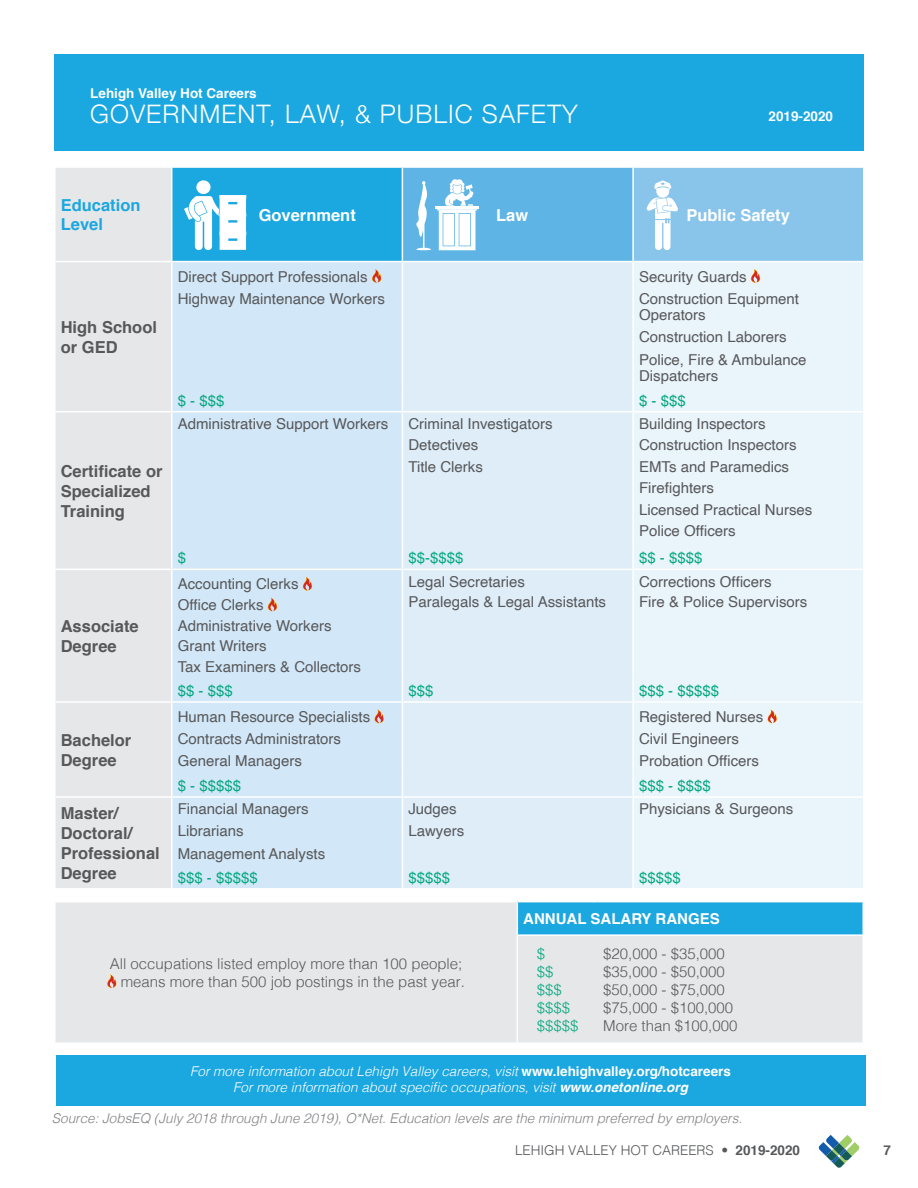
<style>
.page{position:relative;width:918px;height:1188px;background:#fff}
.page>*{position:absolute;margin:0;border:0;box-sizing:border-box;transform-origin:0 0}
.t1{font:300 25.5px "Helvetica Neue";letter-spacing:.04em;color:#fff}
.t2{font:700 16.5px/19.8px "Helvetica";color:#57585a}
.t3{font:700 16.5px "Helvetica";color:#fff}
.t4{font:700 16.5px/19.8px "Helvetica";color:#1ba7df}
.t5{font:15px/16.5px "Helvetica";color:#57585a}
.t6{font:300 15px "Helvetica";color:#57585a}
.t7{font:15px "Helvetica";color:#00a77e}
.t8{font:700 15px "Helvetica";color:#fff}
.t9{font:300 15px "Helvetica";color:#00a77e}
.t10{font:italic 300 13.5px "Helvetica";color:#fff}
.t11{font:italic 300 13.5px "Helvetica";color:#808285}
.t12{font:300 13.5px "Helvetica";color:#57585a}
.t13{font:700 13.5px "Helvetica";color:#fff}
.t14{font:700 13.5px "Helvetica";color:#57585a}
.s1{font-weight:700;font-style:normal}
.s2{font-weight:700}
</style>
<div class="page">
<svg style="left:819px;top:1135px;width:41px;height:33px"></svg>
<div style="left:54px;top:54px;width:810px;height:96px;background:#1ba7df"></div>
<div style="left:56px;top:168px;width:115px;height:720px;background:#e6e7e9"></div>
<div style="left:172px;top:167px;width:230px;height:95px;background:#1ba7df"></div>
<div style="left:402px;top:167px;width:231px;height:95px;background:#5db4e5"></div>
<div style="left:633px;top:167px;width:231px;height:95px;background:#89c4eb"></div>
<div style="left:172px;top:262px;width:230px;height:626px;background:#d2e7f7"></div>
<div style="left:403px;top:262px;width:229px;height:626px;background:#deedf8"></div>
<div style="left:634px;top:262px;width:229px;height:626px;background:#eaf4fb"></div>
<hr style="left:172px;top:166px;width:230px;height:2px;background:#fff">
<hr style="left:402px;top:166px;width:231px;height:2px;background:#fff">
<hr style="left:402px;top:168px;width:1px;height:93px;background:#fff">
<hr style="left:633px;top:166px;width:232px;height:2px;background:#fff">
<hr style="left:632px;top:168px;width:2px;height:93px;background:#fff">
<hr style="left:863px;top:168px;width:2px;height:93px;background:#fff">
<hr style="left:54px;top:261px;width:118px;height:1px;background:#fff">
<hr style="left:172px;top:261px;width:230px;height:1px;background:#fff">
<hr style="left:402px;top:261px;width:231px;height:1px;background:#fff">
<hr style="left:633px;top:261px;width:232px;height:1px;background:#fff">
<hr style="left:54px;top:411px;width:118px;height:1px;background:#fff">
<hr style="left:172px;top:411px;width:230px;height:1px;background:#fff">
<hr style="left:402px;top:411px;width:231px;height:1px;background:#fff">
<hr style="left:633px;top:411px;width:232px;height:1px;background:#fff">
<hr style="left:54px;top:569px;width:118px;height:1px;background:#fff">
<hr style="left:172px;top:569px;width:230px;height:1px;background:#fff">
<hr style="left:402px;top:569px;width:231px;height:1px;background:#fff">
<hr style="left:633px;top:569px;width:232px;height:1px;background:#fff">
<hr style="left:54px;top:701px;width:118px;height:2px;background:#fff">
<hr style="left:172px;top:701px;width:230px;height:2px;background:#fff">
<hr style="left:402px;top:701px;width:231px;height:2px;background:#fff">
<hr style="left:633px;top:701px;width:232px;height:2px;background:#fff">
<hr style="left:54px;top:796px;width:118px;height:2px;background:#fff">
<hr style="left:172px;top:796px;width:230px;height:2px;background:#fff">
<hr style="left:402px;top:796px;width:231px;height:2px;background:#fff">
<hr style="left:633px;top:796px;width:232px;height:2px;background:#fff">
<svg style="left:371px;top:269px;width:14px;height:14px"></svg>
<svg style="left:750px;top:269px;width:13px;height:14px"></svg>
<svg style="left:302px;top:577px;width:13px;height:14px"></svg>
<svg style="left:267px;top:598px;width:13px;height:14px"></svg>
<svg style="left:374px;top:709px;width:13px;height:14px"></svg>
<svg style="left:767px;top:709px;width:13px;height:14px"></svg>
<div style="left:56px;top:902px;width:806px;height:140px;background:#e6e7e9"></div>
<div style="left:517px;top:902px;width:346px;height:33px;background:#1ba7df"></div>
<hr style="left:517px;top:902px;width:1px;height:32px;background:#fff">
<hr style="left:517px;top:936px;width:1px;height:106px;background:#fff">
<hr style="left:862px;top:902px;width:2px;height:32px;background:#fff">
<hr style="left:517px;top:934px;width:80px;height:2px;background:#fff">
<hr style="left:597px;top:934px;width:267px;height:2px;background:#fff">
<svg style="left:107px;top:974px;width:13px;height:14px"></svg>
<div style="left:56px;top:1055px;width:810px;height:51px;background:#1ba7df"></div>
<svg style="left:184px;top:180px;width:62px;height:70px"></svg>
<svg style="left:416px;top:181px;width:15px;height:70px"></svg>
<svg style="left:437px;top:179px;width:40px;height:71px"></svg>
<hr style="left:436px;top:206px;width:43px;height:3px;background:#fff">
<svg style="left:647px;top:180px;width:31px;height:70px"></svg>
<p class="t13" style="left:90px;top:82px;width:168px">Lehigh Valley Hot Careers</p>
<p class="t1" style="left:90px;top:94px;width:489px">GOVERNMENT, LAW, &amp; PUBLIC SAFETY</p>
<p class="t13" style="left:769px;top:105px;width:66px">2019-2020</p>
<p class="t4" style="left:61px;top:195px;width:81px">Education<br>Level</p>
<p class="t3" style="left:259px;top:201px;width:99px">Government</p>
<p class="t3" style="left:496px;top:201px;width:34px">Law</p>
<p class="t3" style="left:686px;top:201px;width:105px">Public Safety</p>
<p class="t2" style="left:61px;top:317px;width:98px">High School or GED</p>
<p class="t2" style="left:61px;top:461px;width:103px">Certificate or</p>
<p class="t2" style="left:61px;top:481px;width:91px">Specialized</p>
<p class="t2" style="left:61px;top:501px;width:66px">Training</p>
<p class="t2" style="left:61px;top:616px;width:79px">Associate<br>Degree</p>
<p class="t2" style="left:61px;top:730px;width:72px">Bachelor</p>
<p class="t2" style="left:61px;top:750px;width:57px">Degree</p>
<p class="t2" style="left:61px;top:804px;width:59px">Master/</p>
<p class="t2" style="left:61px;top:824px;width:73px">Doctoral/</p>
<p class="t2" style="left:61px;top:844px;width:101px">Professional</p>
<p class="t2" style="left:61px;top:863px;width:57px">Degree</p>
<p class="t5" style="left:178px;top:269px;width:192px">Direct Support Professionals</p>
<p class="t5" style="left:178px;top:291px;width:209px">Highway Maintenance Workers</p>
<p class="t5" style="left:639px;top:269px;width:109px">Security Guards</p>
<p class="t5" style="left:639px;top:291px;width:162px">Construction Equipment<br>Operators</p>
<p class="t5" style="left:639px;top:329px;width:149px">Construction Laborers</p>
<p class="t5" style="left:639px;top:352px;width:169px">Police, Fire &amp; Ambulance<br>Dispatchers</p>
<p class="t7" style="left:178px;top:389px;width:48px">$ - $$$</p>
<p class="t7" style="left:639px;top:389px;width:48px">$ - $$$</p>
<p class="t5" style="left:178px;top:416px;width:212px">Administrative Support Workers</p>
<p class="t5" style="left:408px;top:416px;width:146px">Criminal Investigators</p>
<p class="t5" style="left:408px;top:437px;width:72px">Detectives</p>
<p class="t5" style="left:408px;top:459px;width:76px">Title Clerks</p>
<p class="t5" style="left:639px;top:416px;width:128px">Building Inspectors</p>
<p class="t5" style="left:639px;top:437px;width:159px">Construction Inspectors</p>
<p class="t5" style="left:639px;top:459px;width:152px">EMTs and Paramedics</p>
<p class="t5" style="left:639px;top:480px;width:77px">Firefighters</p>
<p class="t5" style="left:639px;top:502px;width:175px">Licensed Practical Nurses</p>
<p class="t5" style="left:639px;top:523px;width:98px">Police Officers</p>
<p class="t7" style="left:178px;top:547px;width:10px">$</p>
<p class="t7" style="left:408px;top:547px;width:57px">$$-$$$$</p>
<p class="t7" style="left:639px;top:547px;width:65px">$$ - $$$$</p>
<p class="t5" style="left:178px;top:576px;width:122px">Accounting Clerks</p>
<p class="t5" style="left:178px;top:597px;width:87px">Office Clerks</p>
<p class="t5" style="left:178px;top:618px;width:155px">Administrative Workers</p>
<p class="t5" style="left:178px;top:638px;width:90px">Grant Writers</p>
<p class="t5" style="left:178px;top:659px;width:185px">Tax Examiners &amp; Collectors</p>
<p class="t5" style="left:408px;top:574px;width:118px">Legal Secretaries</p>
<p class="t5" style="left:408px;top:594px;width:199px">Paralegals &amp; Legal Assistants</p>
<p class="t5" style="left:639px;top:574px;width:134px">Corrections Officers</p>
<p class="t5" style="left:639px;top:594px;width:170px">Fire &amp; Police Supervisors</p>
<p class="t7" style="left:178px;top:679px;width:57px">$$ - $$$</p>
<p class="t7" style="left:408px;top:679px;width:27px">$$$</p>
<p class="t7" style="left:639px;top:679px;width:82px">$$$ - $$$$$</p>
<p class="t5" style="left:178px;top:709px;width:194px">Human Resource Specialists</p>
<p class="t5" style="left:178px;top:731px;width:165px">Contracts Administrators</p>
<p class="t5" style="left:178px;top:753px;width:126px">General Managers</p>
<p class="t5" style="left:639px;top:709px;width:126px">Registered Nurses</p>
<p class="t5" style="left:639px;top:731px;width:102px">Civil Engineers</p>
<p class="t5" style="left:639px;top:753px;width:122px">Probation Officers</p>
<p class="t7" style="left:178px;top:774px;width:65px">$ - $$$$$</p>
<p class="t7" style="left:639px;top:774px;width:73px">$$$ - $$$$</p>
<p class="t5" style="left:178px;top:801px;width:132px">Financial Managers</p>
<p class="t5" style="left:178px;top:823px;width:67px">Librarians</p>
<p class="t5" style="left:178px;top:846px;width:149px">Management Analysts</p>
<p class="t5" style="left:408px;top:801px;width:50px">Judges</p>
<p class="t5" style="left:408px;top:823px;width:57px">Lawyers</p>
<p class="t5" style="left:639px;top:801px;width:156px">Physicians &amp; Surgeons</p>
<p class="t7" style="left:178px;top:866px;width:82px">$$$ - $$$$$</p>
<p class="t7" style="left:408px;top:866px;width:43px">$$$$$</p>
<p class="t7" style="left:639px;top:866px;width:43px">$$$$$</p>
<p class="t6" style="left:110px;top:951px;width:354px">All occupations listed employ more than 100 people;</p>
<p class="t6" style="left:121px;top:969px;width:346px">means more than 500 job postings in the past year.</p>
<p class="t8" style="left:523px;top:907px;width:198px">ANNUAL SALARY RANGES</p>
<p class="t9" style="left:537px;top:940px;width:10px">$</p>
<p class="t9" style="left:537px;top:958px;width:18px">$$</p>
<p class="t9" style="left:537px;top:976px;width:27px">$$$</p>
<p class="t9" style="left:537px;top:994px;width:35px">$$$$</p>
<p class="t9" style="left:537px;top:1012px;width:43px">$$$$$</p>
<p class="t6" style="left:603px;top:940px;width:123px">$20,000 - $35,000</p>
<p class="t6" style="left:603px;top:958px;width:123px">$35,000 - $50,000</p>
<p class="t6" style="left:603px;top:976px;width:123px">$50,000 - $75,000</p>
<p class="t6" style="left:603px;top:994px;width:132px">$75,000 - $100,000</p>
<p class="t6" style="left:603px;top:1012px;width:136px">More than $100,000</p>
<p class="t10" style="left:190px;top:1060px;width:542px">For more information about Lehigh Valley careers, visit <span class="s1">www.lehighvalley.org/hotcareers</span></p>
<p class="t10" style="left:233px;top:1076px;width:456px">For more information about specific occupations, visit <span class="s2">www.onetonline.org</span></p>
<p class="t11" style="left:52px;top:1106px;width:692px">Source: JobsEQ (July 2018 through June 2019), O*Net. Education levels are the minimum preferred by employers.</p>
<p class="t12" style="left:515px;top:1138px;width:287px">LEHIGH VALLEY HOT CAREERS • <span class="s2">2019-2020</span></p>
<p class="t14" style="left:883px;top:1139px;width:9px">7</p>
</div>
